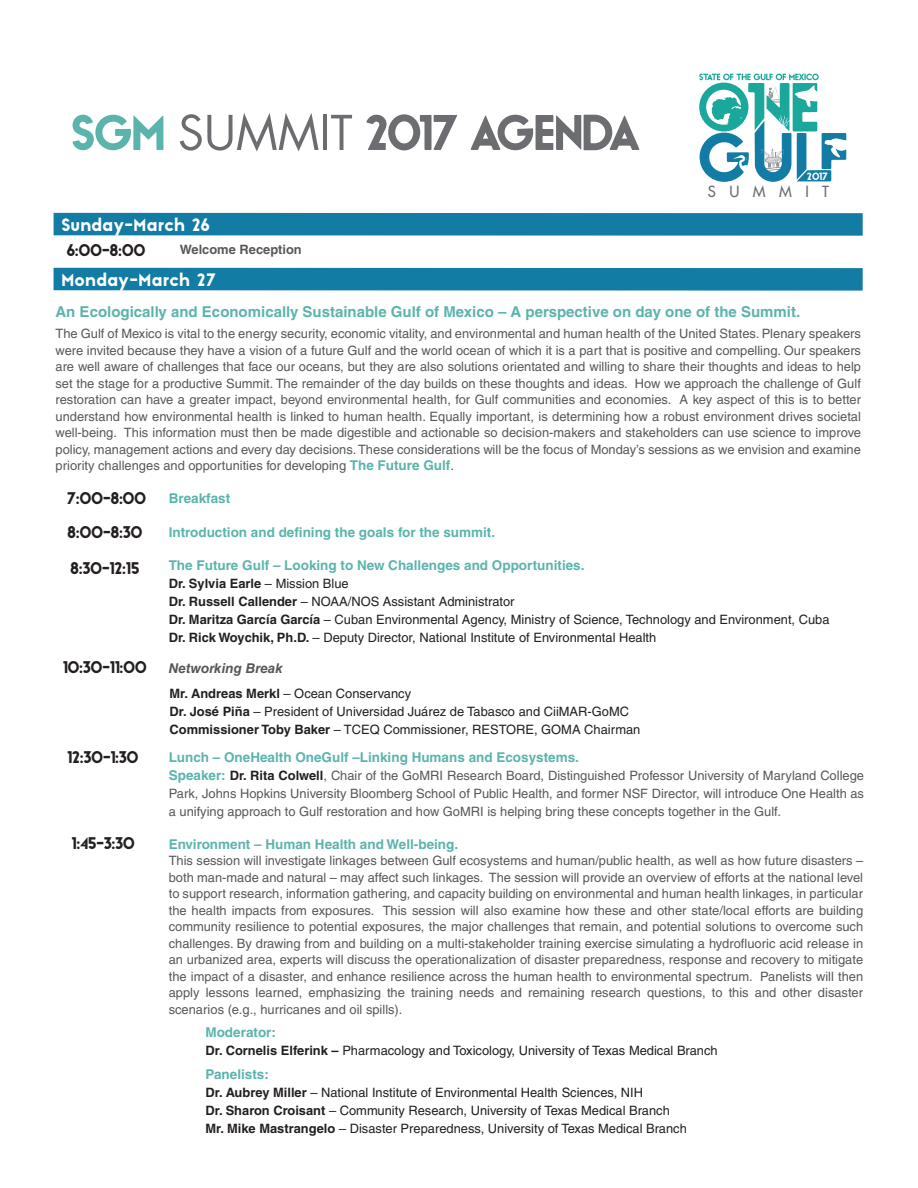
<style>
.page{position:relative;width:918px;height:1188px;background:#fff}
.page>*{position:absolute;margin:0;border:0;box-sizing:border-box;transform-origin:0 0}
.t1{font:16.65px "Anaheim Gothic";letter-spacing:.07em;color:#fff}
.t2{font:15.75px "Anaheim Gothic";letter-spacing:.01em;color:#231f20}
.t3{font:700 15px "Helvetica";color:#5bb4ac}
.t4{font:500 15px "Futura Std";letter-spacing:.9em;color:#6c6d70}
.t5{font:700 13.5px "Helvetica";color:#5bb4ac}
.t6{font:italic 700 13.5px "Helvetica LT Std";color:#57585a}
.t7{font:12.9px/16.5px "Helvetica";color:#57585a;text-align:justify}
.t8{font:12.9px/18px "Helvetica";color:#231f20}
.t9{font:700 12.9px "Helvetica";color:#57585a}
.t10{font:9.9px "Anaheim Gothic";color:#fff}
.s1{font-weight:700;font-size:13.5px;color:#5bb4ac}
.s2{font-weight:700}
.s3{font-family:"Helvetica CE";font-weight:700;color:#231f20}
</style>
<div class="page">
<div style="left:54px;top:268px;width:809px;height:23px;background:#127ca4"></div>
<svg style="left:72px;top:115px;width:91px;height:35px"></svg>
<svg style="left:180px;top:113px;width:139px;height:38px"></svg>
<hr style="left:323px;top:115px;width:4px;height:35px;background:#6c6d70">
<svg style="left:331px;top:115px;width:21px;height:35px"></svg>
<svg style="left:366px;top:114px;width:91px;height:36px"></svg>
<svg style="left:471px;top:115px;width:168px;height:35px"></svg>
<div style="left:54px;top:213px;width:809px;height:23px;background:#127ca4"></div>
<svg style="left:699px;top:74px;width:147px;height:108px"></svg>
<p class="t1" style="left:62px;top:214px;width:149px">Sunday-March 26</p>
<p class="t2" style="left:67px;top:240px;width:80px">6:00-8:00</p>
<p class="t9" style="left:180px;top:242px;width:124px">Welcome Reception</p>
<p class="t1" style="left:62px;top:269px;width:155px">Monday-March 27</p>
<p class="t10" style="left:807px;top:169px;width:22px">2017</p>
<p class="t4" style="left:708px;top:182px;width:123px">SUMMIT</p>
<p class="t3" style="left:56px;top:303px;width:746px">An Ecologically and Economically Sustainable Gulf of Mexico – A perspective on day one of the Summit.</p>
<p class="t7" style="left:56px;top:325px;width:807px">The Gulf of Mexico is vital to the energy security, economic vitality, and environmental and human health of the United States. Plenary speakers were invited because they have a vision of a future Gulf and the world ocean of which it is a part that is positive and compelling. Our speakers are well aware of challenges that face our oceans, but they are also solutions orientated and willing to share their thoughts and ideas to help set the stage for a productive Summit. The remainder of the day builds on these thoughts and ideas. How we approach the challenge of Gulf restoration can have a greater impact, beyond environmental health, for Gulf communities and economies. A key aspect of this is to better understand how environmental health is linked to human health. Equally important, is determining how a robust environment drives societal well-being. This information must then be made digestible and actionable so decision-makers and stakeholders can use science to improve policy, management actions and every day decisions. These considerations will be the focus of Monday’s sessions as we envision and examine priority challenges and opportunities for developing <span class="s1">The Future Gulf</span>.</p>
<p class="t2" style="left:68px;top:488px;width:80px">7:00-8:00</p>
<p class="t5" style="left:169px;top:490px;width:63px">Breakfast</p>
<p class="t2" style="left:68px;top:522px;width:76px">8:00-8:30</p>
<p class="t5" style="left:169px;top:524px;width:328px">Introduction and defining the goals for the summit.</p>
<p class="t2" style="left:71px;top:557px;width:70px">8:30-12:15</p>
<p class="t5" style="left:169px;top:557px;width:417px">The Future Gulf – Looking to New Challenges and Opportunities.</p>
<p class="t8" style="left:169px;top:575px;width:662px"><span class="s2">Dr. Sylvia Earle</span> – Mission Blue<br><span class="s2">Dr. Russell Callender</span> – NOAA/NOS Assistant Administrator<br><span class="s2">Dr. Maritza García García</span> – Cuban Environmental Agency, Ministry of Science, Technology and Environment, Cuba <span class="s2">Dr. Rick Woychik, Ph.D.</span> – Deputy Director, National Institute of Environmental Health</p>
<p class="t2" style="left:63px;top:657px;width:85px">10:30-11:00</p>
<p class="t6" style="left:169px;top:660px;width:116px">Networking Break</p>
<p class="t2" style="left:68px;top:747px;width:72px">12:30-1:30</p>
<p class="t2" style="left:72px;top:832px;width:64px">1:45-3:30</p>
<p class="t8" style="left:170px;top:684px;width:472px"><span class="s2">Mr. Andreas Merkl</span> – Ocean Conservancy<br><span class="s2">Dr. José Piña</span> – President of Universidad Juárez de Tabasco and CiiMAR-GoMC<br><span class="s2">Commissioner Toby Baker</span> – TCEQ Commissioner, RESTORE, GOMA Chairman</p>
<p class="t5" style="left:169px;top:749px;width:412px">Lunch – OneHealth OneGulf –Linking Humans and Ecosystems.</p>
<p class="t7" style="left:169px;top:767px;width:697px;line-height:18px"><span class="s1">Speaker:</span> <span class="s3">Dr. Rita Colwell</span>, Chair of the GoMRI Research Board, Distinguished Professor University of Maryland College Park, Johns Hopkins University Bloomberg School of Public Health, and former NSF Director, will introduce One Health as a unifying approach to Gulf restoration and how GoMRI is helping bring these concepts together in the Gulf.</p>
<p class="t5" style="left:169px;top:836px;width:291px">Environment – Human Health and Well-being.</p>
<p class="t7" style="left:169px;top:853px;width:696px">This session will investigate linkages between Gulf ecosystems and human/public health, as well as how future disasters – both man-made and natural – may affect such linkages. The session will provide an overview of efforts at the national level to support research, information gathering, and capacity building on environmental and human health linkages, in particular the health impacts from exposures. This session will also examine how these and other state/local efforts are building community resilience to potential exposures, the major challenges that remain, and potential solutions to overcome such challenges. By drawing from and building on a multi-stakeholder training exercise simulating a hydrofluoric acid release in an urbanized area, experts will discuss the operationalization of disaster preparedness, response and recovery to mitigate the impact of a disaster, and enhance resilience across the human health to environmental spectrum. Panelists will then apply lessons learned, emphasizing the training needs and remaining research questions, to this and other disaster scenarios (e.g., hurricanes and oil spills).</p>
<p class="t5" style="left:206px;top:1024px;width:72px">Moderator:</p>
<p class="t8" style="left:206px;top:1042px;width:514px"><span class="s2">Dr. Cornelis Elferink –</span> Pharmacology and Toxicology, University of Texas Medical Branch</p>
<p class="t5" style="left:206px;top:1066px;width:65px">Panelists:</p>
<p class="t8" style="left:206px;top:1084px;width:483px"><span class="s2">Dr. Aubrey Miller</span> – National Institute of Environmental Health Sciences, NIH<br><span class="s2">Dr. Sharon Croisant</span> – Community Research, University of Texas Medical Branch<br><span class="s2">Mr. Mike Mastrangelo</span> – Disaster Preparedness, University of Texas Medical Branch</p>
</div>
